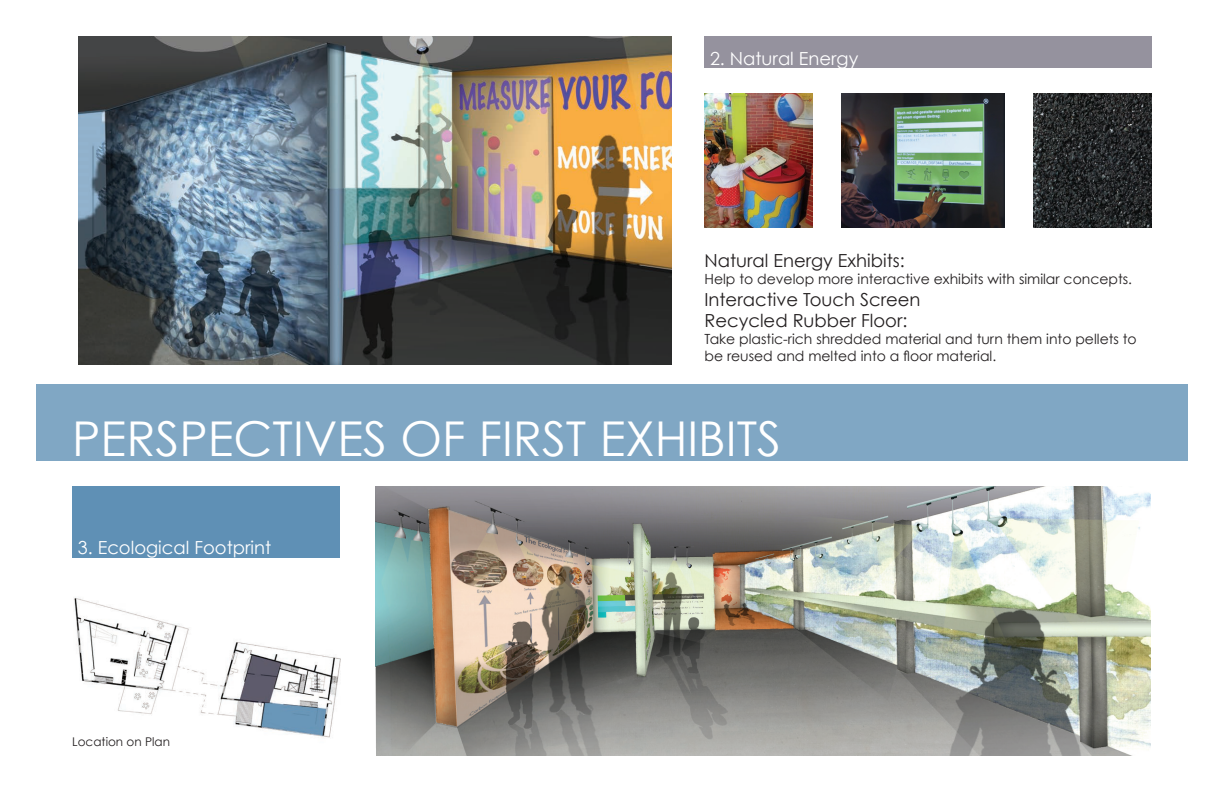
<style>
.page{position:relative;width:1224px;height:792px;background:#fff}
.page>*{position:absolute;margin:0;border:0;box-sizing:border-box;transform-origin:0 0}
.t1{font:48px "Century Gothic";color:#fff}
.t2{font:18px/21.6px "Century Gothic";color:#231f20}
.t3{font:18px "Century Gothic";color:#fff}
.t4{font:14px/16.8px "Century Gothic";color:#231f20}
.t5{font:12px "Century Gothic";color:#231f20}
</style>
<div class="page">
<img style="left:375px;top:486px;width:776px;height:270px">
<img style="left:79px;top:36px;width:593px;height:329px">
<div style="left:704px;top:36px;width:448px;height:31px;background:#95929e"></div>
<div style="left:72px;top:486px;width:268px;height:72px;background:#5f90b5"></div>
<div style="left:36px;top:384px;width:1152px;height:77px;background:#80a7c4"></div>
<img style="left:841px;top:93px;width:163px;height:135px">
<img style="left:704px;top:93px;width:108px;height:135px">
<img style="left:1033px;top:93px;width:119px;height:135px">
<img style="left:74px;top:597px;width:267px;height:141px">
<p class="t3" style="left:710px;top:47px;width:150px">2. Natural Energy</p>
<p class="t2" style="left:704px;top:250px;width:202px">Natural Energy Exhibits:</p>
<p class="t4" style="left:704px;top:270px;width:429px">Help to develop more interactive exhibits with similar concepts.</p>
<p class="t2" style="left:704px;top:288px;width:217px">Interactive Touch Screen<br>Recycled Rubber Floor:</p>
<p class="t4" style="left:704px;top:330px;width:434px">Take plastic-rich shredded material and turn them into pellets to be reused and melted into a floor material.</p>
<h1 class="t1" style="left:72px;top:410px;width:710px">PERSPECTIVES OF FIRST EXHIBITS</h1>
<p class="t3" style="left:78px;top:536px;width:195px">3. Ecological Footprint</p>
<p class="t5" style="left:72px;top:734px;width:99px">Location on Plan</p>
</div>
